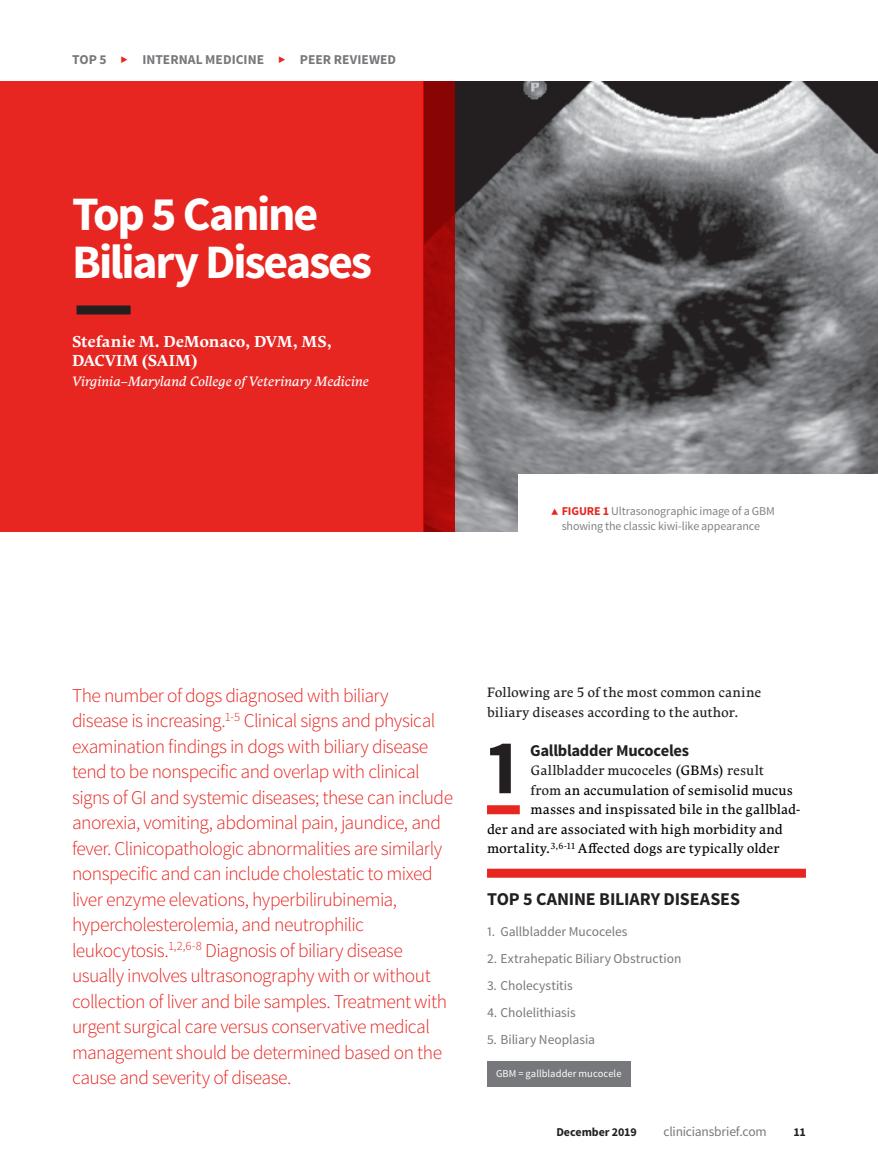
<style>
.page{position:relative;width:878px;height:1175px;background:#fff}
.page>*{position:absolute;margin:0;border:0;box-sizing:border-box;transform-origin:0 0}
.t1{font:700 78px "Source Sans Pro";color:#231f20}
.t2{font:700 48px/48px "Source Sans Pro";letter-spacing:-.05em;color:#fff}
.t3{font:300 19.5px/25.5px "Source Sans Pro";letter-spacing:-.03em;color:#e72621}
.t4{font:700 18px "Source Sans Pro";letter-spacing:-.01em;color:#231f20}
.t5{font:700 16.5px "Source Sans Pro";letter-spacing:-.015em;color:#231f20}
.t6{font:700 15.75px/19.5px "Comenia Serif Pro";letter-spacing:.005em;color:#fff}
.t7{font:13.5px "Comenia Serif Pro";letter-spacing:.005em;color:#040503}
.t8{font:13.5px "Source Sans Pro";letter-spacing:-.005em;color:#76787b}
.t9{font:13.5px/19.5px "Comenia Serif Pro";color:#231f20}
.t10{font:italic 13.5px "Comenia Serif Pro";letter-spacing:.005em;color:#fff}
.t11{font:700 13.5px "Source Sans Pro";letter-spacing:.005em;color:#76787b}
.t12{font:12px/15px "Source Sans Pro";letter-spacing:-.01em;color:#808285}
.t13{font:700 12px "Source Sans Pro";letter-spacing:-.005em;color:#231f20}
.t14{font:10.5px "Source Sans Pro";letter-spacing:.005em;color:#fff}
.s1{font-weight:700;color:#e72621}
.s2{color:#040503}
.s3{color:#231f20}
</style>
<div class="page">
<img style="left:454px;top:81px;width:424px;height:450px">
<div style="left:0;top:81px;width:423px;height:450px;background:#e72621"></div>
<svg style="left:423px;top:81px;width:31px;height:450px;fill:#a30908"></svg>
<div style="left:487px;top:868px;width:319px;height:9px;background:#e72621"></div>
<div style="left:76px;top:305px;width:54px;height:9px;background:#231f20"></div>
<div style="left:518px;top:474px;width:360px;height:84px;background:#fff"></div>
<div style="left:487px;top:805px;width:33px;height:9px;background:#e72621"></div>
<div style="left:487px;top:1060px;width:143px;height:26px;background:#76787b"></div>
<p class="t11" style="left:72px;top:51px;width:36px">TOP 5</p>
<p class="t11" style="left:142px;top:51px;width:123px">INTERNAL MEDICINE</p>
<p class="t11" style="left:300px;top:51px;width:98px">PEER REVIEWED</p>
<h2 class="t2" style="left:72px;top:191px;width:301px">Top 5 Canine<br>Biliary Diseases</h2>
<p class="t6" style="left:72px;top:331px;width:261px">Stefanie M. DeMonaco, DVM, MS,<br>DACVIM (SAIM)</p>
<p class="t10" style="left:72px;top:371px;width:298px">Virginia–Maryland College of Veterinary Medicine</p>
<p class="t12" style="left:561px;top:503px;width:214px"><span class="s1">FIGURE 1</span> Ultrasonographic image of a GBM showing the classic kiwi-like appearance</p>
<p class="t3" style="left:72px;top:682px;width:382px">The number of dogs diagnosed with biliary<br>disease is increasing.<sup>1-5</sup> Clinical signs and physical examination findings in dogs with biliary disease tend to be nonspecific and overlap with clinical signs of GI and systemic diseases; these can include anorexia, vomiting, abdominal pain, jaundice, and fever. Clinicopathologic abnormalities are similarly nonspecific and can include cholestatic to mixed liver enzyme elevations, hyperbilirubinemia, hypercholesterolemia, and neutrophilic leukocytosis.<sup>1,2,6-8</sup> Diagnosis of biliary disease usually involves ultrasonography with or without collection of liver and bile samples. Treatment with urgent surgical care versus conservative medical management should be determined based on the cause and severity of disease.</p>
<p class="t9" style="left:487px;top:682px;width:276px">Following are 5 of the most common canine biliary diseases according to the author.</p>
<h1 class="t1" style="left:487px;top:717px;width:33px">1</h1>
<p class="t5" style="left:530px;top:739px;width:160px">Gallbladder Mucoceles</p>
<p class="t9" style="left:530px;top:760px;width:235px">Gallbladder mucoceles <span class="s2">(GBMs)</span> result</p>
<p class="t7" style="left:530px;top:780px;width:264px"><span class="s3">from</span> an accumulation of semisolid mucus</p>
<p class="t7" style="left:530px;top:800px;width:271px">masses and inspissated bile in the gallblad-</p>
<p class="t7" style="left:487px;top:819px;width:297px">der and are associated with high morbidity and</p>
<p class="t7" style="left:487px;top:839px;width:294px">mortality.<sup>3,6-11</sup> Affected dogs are typically older</p>
<p class="t4" style="left:487px;top:887px;width:254px">TOP 5 CANINE BILIARY DISEASES</p>
<p class="t8" style="left:487px;top:923px;width:142px">1. Gallbladder Mucoceles</p>
<p class="t8" style="left:487px;top:950px;width:196px">2. Extrahepatic Biliary Obstruction</p>
<p class="t8" style="left:487px;top:977px;width:87px">3. Cholecystitis</p>
<p class="t8" style="left:487px;top:1004px;width:90px">4. Cholelithiasis</p>
<p class="t8" style="left:487px;top:1031px;width:109px">5. Biliary Neoplasia</p>
<p class="t14" style="left:496px;top:1067px;width:127px">GBM = gallbladder mucocele</p>
<p class="t13" style="left:556px;top:1123px;width:82px">December 2019</p>
<p class="t8" style="left:663px;top:1122px;width:105px">cliniciansbrief.com</p>
<p class="t13" style="left:793px;top:1123px;width:14px">11</p>
</div>
